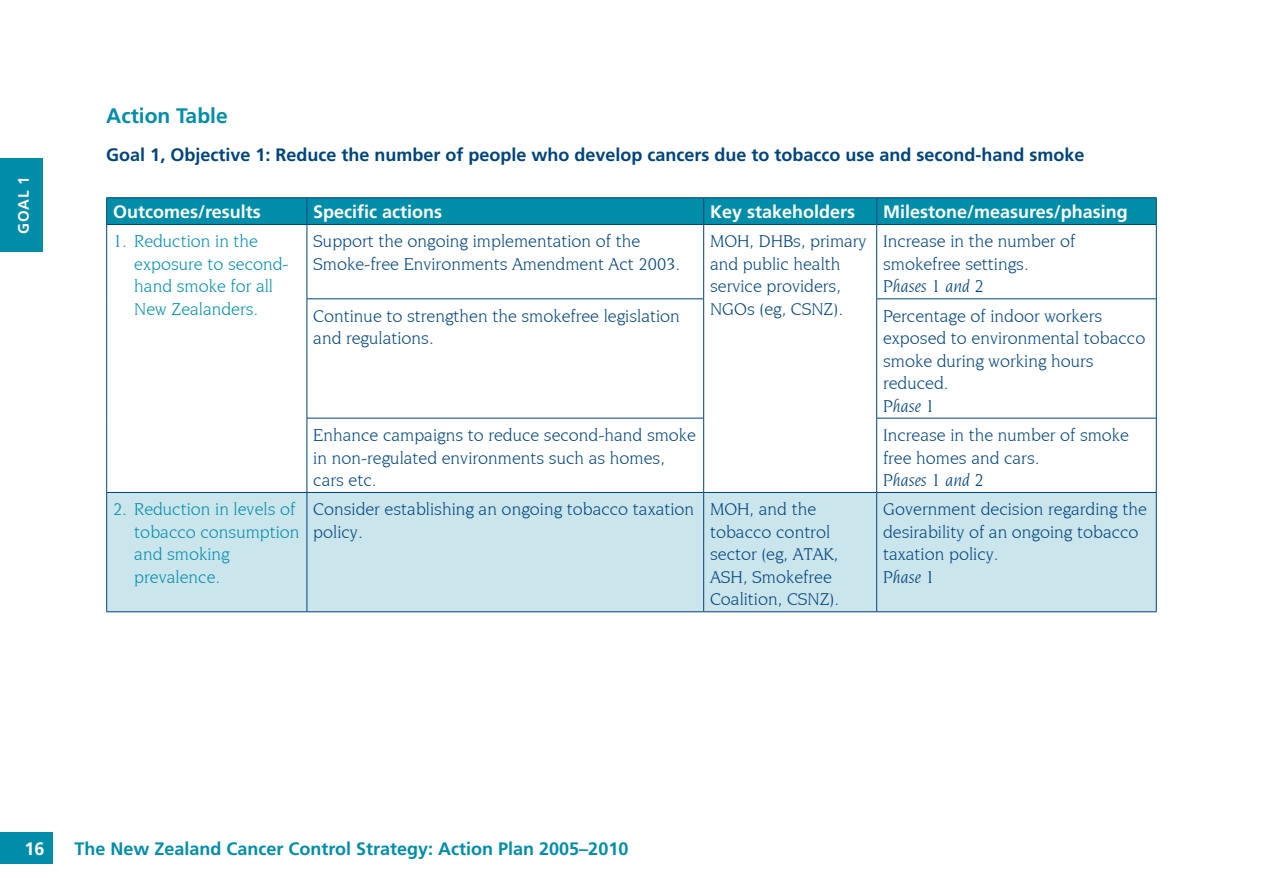
<style>
.page{position:relative;width:1263px;height:893px;background:#fff}
.page>*{position:absolute;margin:0;border:0;box-sizing:border-box;transform-origin:0 0}
.t1{font:700 21px "Frutiger";color:#008da8}
.t2{font:18px/22.5px "Novarese IT Cby BT Book";color:#00447b}
.t3{font:18px/22.5px "Novarese IT Cby BT Book";color:#008da8}
.t4{font:700 18px "Frutiger";color:#00447b}
.t5{font:700 18px "Frutiger";color:#fff}
.t6{font:700 18px "Frutiger";color:#008da8}
.t7{font:italic 18px "Novarese IT Cby BT";color:#00447b}
.t8{font:700 15px "Frutiger";color:#fff}
</style>
<div class="page">
<div style="left:0;top:158px;width:43px;height:94px;background:#008da8"></div>
<div style="left:0;top:832px;width:53px;height:31px;background:#008da8"></div>
<div style="left:107px;top:493px;width:1049px;height:118px;background:#cbe5ed"></div>
<hr style="left:307px;top:225px;width:1px;height:74px;background:#00447b">
<hr style="left:703px;top:225px;width:1px;height:74px;background:#00447b">
<hr style="left:876px;top:225px;width:1px;height:74px;background:#00447b">
<hr style="left:307px;top:299px;width:397px;height:1px;background:#00447b">
<hr style="left:307px;top:299px;width:1px;height:119px;background:#00447b">
<hr style="left:703px;top:299px;width:1px;height:119px;background:#00447b">
<hr style="left:876px;top:299px;width:280px;height:1px;background:#00447b">
<hr style="left:876px;top:299px;width:1px;height:119px;background:#00447b">
<hr style="left:307px;top:418px;width:397px;height:1px;background:#00447b">
<hr style="left:307px;top:418px;width:1px;height:74px;background:#00447b">
<hr style="left:703px;top:418px;width:1px;height:74px;background:#00447b">
<hr style="left:876px;top:418px;width:280px;height:1px;background:#00447b">
<hr style="left:876px;top:418px;width:1px;height:74px;background:#00447b">
<hr style="left:307px;top:493px;width:1px;height:118px;background:#00447b">
<hr style="left:703px;top:493px;width:1px;height:118px;background:#00447b">
<hr style="left:876px;top:493px;width:1px;height:118px;background:#00447b">
<hr style="left:106px;top:197px;width:201px;height:1px;background:#00447b">
<hr style="left:307px;top:197px;width:397px;height:1px;background:#00447b">
<hr style="left:704px;top:197px;width:173px;height:1px;background:#00447b">
<hr style="left:877px;top:197px;width:280px;height:1px;background:#00447b">
<div style="left:106px;top:198px;width:1051px;height:26px;background:#008da8"></div>
<hr style="left:106px;top:224px;width:201px;height:1px;background:#00447b">
<hr style="left:307px;top:224px;width:397px;height:1px;background:#00447b">
<hr style="left:704px;top:224px;width:173px;height:1px;background:#00447b">
<hr style="left:877px;top:224px;width:280px;height:1px;background:#00447b">
<hr style="left:106px;top:225px;width:1px;height:74px;background:#00447b">
<hr style="left:106px;top:299px;width:1px;height:119px;background:#00447b">
<hr style="left:106px;top:418px;width:1px;height:74px;background:#00447b">
<hr style="left:1156px;top:225px;width:1px;height:74px;background:#00447b">
<hr style="left:1156px;top:299px;width:1px;height:119px;background:#00447b">
<hr style="left:1156px;top:418px;width:1px;height:74px;background:#00447b">
<hr style="left:106px;top:492px;width:201px;height:1px;background:#00447b">
<hr style="left:106px;top:493px;width:1px;height:118px;background:#00447b">
<hr style="left:307px;top:492px;width:397px;height:1px;background:#00447b">
<hr style="left:704px;top:492px;width:173px;height:1px;background:#00447b">
<hr style="left:877px;top:492px;width:280px;height:1px;background:#00447b">
<hr style="left:1156px;top:493px;width:1px;height:118px;background:#00447b">
<hr style="left:106px;top:611px;width:201px;height:1px;background:#00447b">
<hr style="left:307px;top:611px;width:397px;height:1px;background:#00447b">
<hr style="left:704px;top:611px;width:173px;height:1px;background:#00447b">
<hr style="left:877px;top:611px;width:280px;height:1px;background:#00447b">
<p class="t8" style="left:15px;top:234px;width:59px;rotate:-90deg">GOAL 1</p>
<p class="t1" style="left:106px;top:103px;width:123px">Action Table</p>
<p class="t4" style="left:106px;top:144px;width:980px">Goal 1, Objective 1: Reduce the number of people who develop cancers due to tobacco use and second-hand smoke</p>
<p class="t5" style="left:113px;top:201px;width:149px">Outcomes/results</p>
<p class="t5" style="left:313px;top:201px;width:131px">Specific actions</p>
<p class="t5" style="left:710px;top:201px;width:147px">Key stakeholders</p>
<p class="t5" style="left:883px;top:201px;width:246px">Milestone/measures/phasing</p>
<p class="t3" style="left:134px;top:230px;width:156px;text-indent:-21px">1. Reduction in the exposure to second&shy;hand smoke for all<br>New Zealanders.</p>
<p class="t2" style="left:313px;top:230px;width:368px">Support the ongoing implementation of the<br>Smoke-free Environments Amendment Act 2003.</p>
<p class="t2" style="left:710px;top:230px;width:158px">MOH, DHBs, primary and public health service providers,<br>NGOs (eg, CSNZ).</p>
<p class="t2" style="left:883px;top:230px;width:194px">Increase in the number of smokefree settings.</p>
<p class="t7" style="left:883px;top:276px;width:102px">Phases 1 and 2</p>
<p class="t2" style="left:313px;top:304px;width:368px">Continue to strengthen the smokefree legislation and regulations.</p>
<p class="t2" style="left:883px;top:304px;width:264px">Percentage of indoor workers exposed to environmental tobacco smoke during working hours reduced.</p>
<p class="t7" style="left:883px;top:395px;width:53px">Phase 1</p>
<p class="t2" style="left:313px;top:424px;width:384px">Enhance campaigns to reduce second-hand smoke in non-regulated environments such as homes, cars etc.</p>
<p class="t2" style="left:883px;top:424px;width:248px">Increase in the number of smoke free homes and cars.</p>
<p class="t7" style="left:883px;top:469px;width:102px">Phases 1 and 2</p>
<p class="t3" style="left:134px;top:498px;width:167px;text-indent:-21px">2. Reduction in levels of tobacco consumption and smoking prevalence.</p>
<p class="t2" style="left:313px;top:498px;width:382px">Consider establishing an ongoing tobacco taxation policy.</p>
<p class="t2" style="left:710px;top:498px;width:131px">MOH, and the tobacco control sector (eg, ATAK,<br>ASH, Smokefree<br>Coalition, CSNZ).</p>
<p class="t2" style="left:883px;top:498px;width:265px">Government decision regarding the desirability of an ongoing tobacco taxation policy.</p>
<p class="t7" style="left:883px;top:566px;width:53px">Phase 1</p>
<p class="t5" style="left:25px;top:838px;width:22px">16</p>
<p class="t6" style="left:74px;top:838px;width:555px">The New Zealand Cancer Control Strategy: Action Plan 2005–2010</p>
</div>
